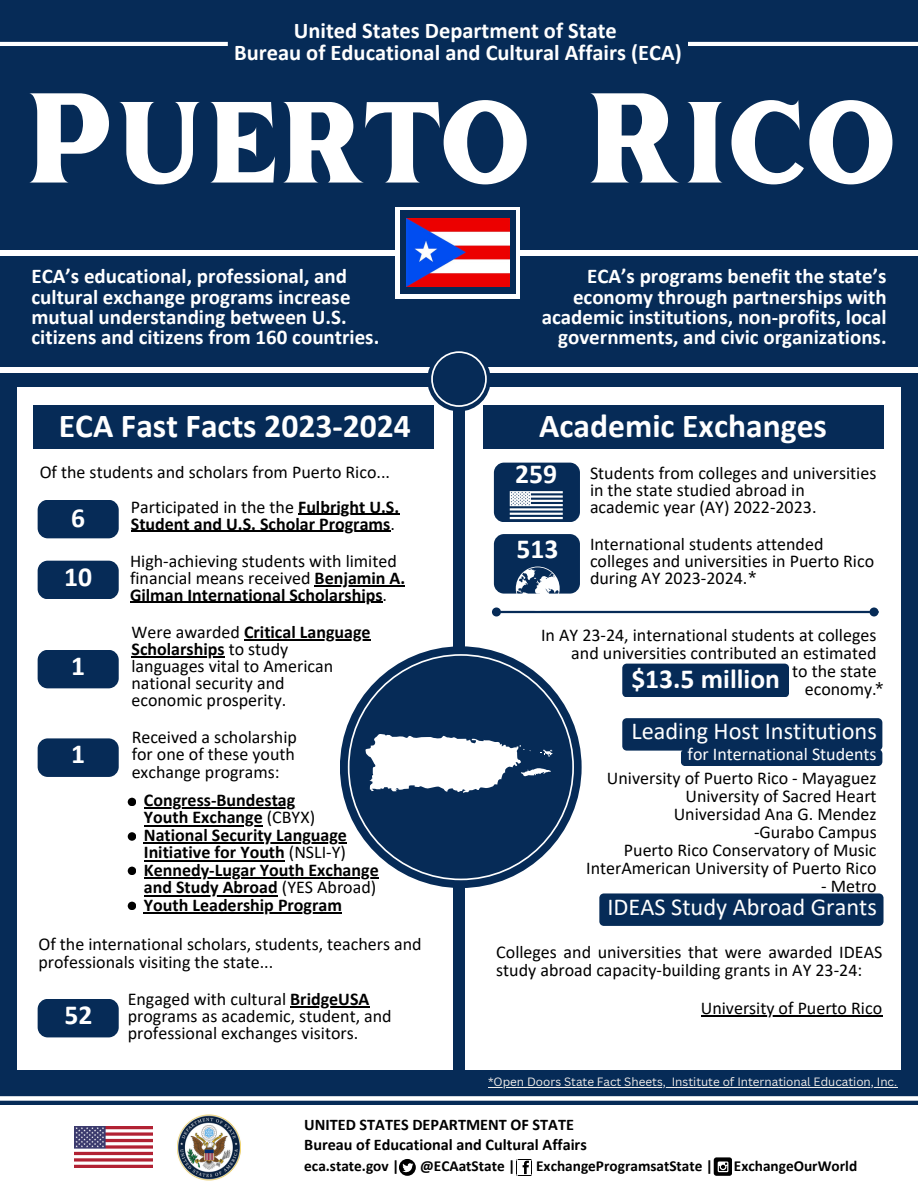
<style>
.page{position:relative;width:918px;height:1188px;background:#062b57}
.page>*{position:absolute;margin:0;border:0;box-sizing:border-box;transform-origin:0 0}
.t1{font:127.5px "Inlander";color:#fff}
.t2{font:700 33.6px "Calibri";color:#fff}
.t3{font:700 27.6px "Calibri";color:#fff}
.t4{font:24.3px "Calibri";color:#fff}
.t5{font:700 22.5px/21.3px "Calibri";color:#fff;text-align:center}
.t6{font:700 21px/20.2px "Calibri";color:#fff;text-align:right}
.t7{font:18px/16.8px "Calibri";color:#000}
.t8{font:700 18px "Calibri";color:#000}
.t9{font:18px "Calibri";color:#fff}
.t10{font:700 16.2px/19.2px "Calibri";color:#000}
.t11{font:700 15.3px "Calibri";color:#000}
.t12{font:11.7px "Canva Sans";color:#f2eeeb}
.s1{font-weight:700}
.s2{font-weight:400}
.s3{font-family:"Canva Sans"}
</style>
<div class="page">
<hr style="left:488px;top:1087px;width:178px;height:1px;background:#f2eeeb">
<hr style="left:672px;top:1087px;width:225px;height:1px;background:#f2eeeb">
<div style="left:465px;top:388px;width:436px;height:682px;background:#fff"></div>
<hr style="left:701px;top:1015px;width:181px;height:2px;background:#000">
<svg style="left:622px;top:718px;width:260px;height:48px;background:#193b64"></svg>
<div style="left:622px;top:664px;width:167px;height:33px;background:#062b57"></div>
<div style="left:599px;top:893px;width:285px;height:33px;background:#062b57"></div>
<div style="left:483px;top:406px;width:401px;height:43px;background:#062b57"></div>
<div style="left:17px;top:388px;width:436px;height:682px;background:#fff"></div>
<div style="left:340px;top:646px;width:242px;height:242px;background:#062b57;border-radius:50%"></div>
<svg style="left:348px;top:654px;width:226px;height:226px"></svg>
<div style="left:33px;top:406px;width:401px;height:43px;background:#062b57"></div>
<div style="left:0;top:367px;width:918px;height:6px;background:#fff"></div>
<div style="left:0;top:251px;width:918px;height:5px;background:#fff"></div>
<svg style="left:427px;top:348px;width:64px;height:63px"></svg>
<svg style="left:431px;top:351px;width:55px;height:55px"></svg>
<div style="left:38px;top:500px;width:81px;height:38px;background:#062b57;border-radius:10px"></div>
<div style="left:38px;top:999px;width:81px;height:38px;background:#062b57;border-radius:10px"></div>
<div style="left:38px;top:561px;width:81px;height:38px;background:#062b57;border-radius:10px"></div>
<div style="left:38px;top:738px;width:81px;height:39px;background:#062b57;border-radius:10px"></div>
<div style="left:38px;top:650px;width:81px;height:38px;background:#062b57;border-radius:10px"></div>
<hr style="left:244px;top:639px;width:127px;height:1px;background:#000">
<hr style="left:132px;top:656px;width:93px;height:1px;background:#000">
<hr style="left:298px;top:514px;width:101px;height:1px;background:#000">
<hr style="left:131px;top:531px;width:259px;height:1px;background:#000">
<hr style="left:501px;top:611px;width:369px;height:2px;background:#062b57">
<div style="left:493px;top:609px;width:7px;height:6px;background:#062b57;border-radius:50%"></div>
<div style="left:492px;top:607px;width:9px;height:9px;border:2px solid #062b57;border-radius:50%"></div>
<div style="left:870px;top:607px;width:9px;height:9px;border:2px solid #062b57;border-radius:50%"></div>
<div style="left:0;top:1096px;width:918px;height:5px;background:#fff"></div>
<div style="left:0;top:1106px;width:918px;height:82px;background:#fff"></div>
<img style="left:177px;top:1114px;width:64px;height:67px">
<img style="left:75px;top:1127px;width:77px;height:40px">
<svg style="left:714px;top:1157px;width:18px;height:18px"></svg>
<svg style="left:718px;top:1162px;width:10px;height:10px"></svg>
<svg style="left:399px;top:1159px;width:17px;height:17px"></svg>
<svg style="left:516px;top:1160px;width:16px;height:16px"></svg>
<div style="left:494px;top:463px;width:86px;height:59px;background:#062b57;border-radius:10px"></div>
<svg style="left:510px;top:491px;width:53px;height:28px"></svg>
<div style="left:494px;top:534px;width:86px;height:60px;background:#062b57;border-radius:10px"></div>
<svg style="left:516px;top:567px;width:44px;height:27px"></svg>
<hr style="left:144px;top:807px;width:151px;height:2px;background:#000">
<hr style="left:144px;top:825px;width:119px;height:2px;background:#000">
<hr style="left:144px;top:842px;width:203px;height:2px;background:#000">
<hr style="left:144px;top:860px;width:141px;height:2px;background:#000">
<hr style="left:144px;top:877px;width:235px;height:2px;background:#000">
<hr style="left:144px;top:895px;width:134px;height:2px;background:#000">
<hr style="left:144px;top:912px;width:198px;height:2px;background:#000">
<div style="left:128px;top:798px;width:8px;height:8px;background:#000;border-radius:50%"></div>
<div style="left:128px;top:867px;width:8px;height:8px;background:#000;border-radius:50%"></div>
<div style="left:128px;top:832px;width:8px;height:9px;background:#000;border-radius:50%"></div>
<div style="left:128px;top:902px;width:8px;height:8px;background:#000;border-radius:50%"></div>
<div style="left:396px;top:207px;width:124px;height:92px;background:#fff"></div>
<div style="left:400px;top:211px;width:116px;height:83px;background:#062b57"></div>
<img style="left:407px;top:219px;width:102px;height:67px">
<svg style="left:365px;top:734px;width:187px;height:59px"></svg>
<hr style="left:315px;top:585px;width:90px;height:1px;background:#000">
<hr style="left:130px;top:602px;width:253px;height:1px;background:#000">
<svg style="left:0;top:42px;width:918px;height:4px"></svg>
<hr style="left:290px;top:1006px;width:79px;height:1px;background:#000">
<p class="t5" style="left:234px;top:22px;width:449px">United States Department of State<br>Bureau of Educational and Cultural Affairs (ECA)</p>
<p class="t1" style="left:22px;top:46px;width:875px">PUERTO RICO</p>
<h3 class="t6" style="left:31px;top:268px;width:349px;text-align:left">ECA’s educational, professional, and cultural exchange programs increase mutual understanding between U.S. citizens and citizens from 160 countries.</h3>
<p class="t2" style="left:59px;top:411px;width:353px">ECA Fast Facts 2023-2024</p>
<p class="t7" style="left:40px;top:465px;width:352px">Of the students and scholars from Puerto Rico...</p>
<p class="t3" style="left:71px;top:506px;width:15px">6</p>
<p class="t3" style="left:64px;top:565px;width:29px">10</p>
<p class="t3" style="left:71px;top:654px;width:15px">1</p>
<p class="t3" style="left:71px;top:743px;width:15px">1</p>
<p class="t7" style="left:131px;top:500px;width:270px">Participated in the the <span class="s1">Fulbright U.S.</span></p>
<p class="t8" style="left:131px;top:516px;width:266px">Student and U.S. Scholar Programs<span class="s2">.</span></p>
<p class="t7" style="left:130px;top:554px;width:277px">High-achieving students with limited financial means received <span class="s1">Benjamin A.</span></p>
<p class="t8" style="left:130px;top:587px;width:259px">Gilman International Scholarships<span class="s2">.</span></p>
<h2 class="t8" style="left:132px;top:625px;width:241px"><span class="s2">Were awarded</span> Critical Language</h2>
<p class="t7" style="left:132px;top:642px;width:203px"><span class="s1">Scholarships</span> to study languages vital to American national security and</p>
<h3 class="t7" style="left:132px;top:693px;width:156px">economic prosperity.</h3>
<p class="t7" style="left:132px;top:730px;width:167px">Received a scholarship</p>
<p class="t7" style="left:132px;top:747px;width:165px">for one of these youth</p>
<p class="t7" style="left:132px;top:765px;width:150px">exchange programs:</p>
<p class="t8" style="left:144px;top:792px;width:153px">Congress-Bundestag</p>
<p class="t8" style="left:144px;top:810px;width:173px">Youth Exchange <span class="s2">(CBYX)</span></p>
<p class="t8" style="left:144px;top:827px;width:205px">National Security Language</p>
<p class="t8" style="left:144px;top:845px;width:204px">Initiative for Youth <span class="s2">(NSLI-Y)</span></p>
<p class="t8" style="left:144px;top:862px;width:236px">Kennedy-Lugar Youth Exchange</p>
<p class="t8" style="left:144px;top:880px;width:234px">and Study Abroad <span class="s2">(YES Abroad)</span></p>
<p class="t8" style="left:144px;top:897px;width:200px">Youth Leadership Program</p>
<p class="t7" style="left:38px;top:936px;width:385px;line-height:18px">Of the international scholars, students, teachers and professionals visiting the state...</p>
<p class="t3" style="left:65px;top:1003px;width:29px">52</p>
<p class="t7" style="left:128px;top:992px;width:243px">Engaged with cultural <span class="s1">BridgeUSA</span></p>
<p class="t7" style="left:128px;top:1009px;width:266px">programs as academic, student, and professional exchanges visitors.</p>
<p class="t6" style="left:542px;top:268px;width:346px">ECA’s programs benefit the state’s economy through partnerships with academic institutions, non-profits, local governments, and civic organizations.</p>
<p class="t2" style="left:539px;top:411px;width:289px">Academic Exchanges</p>
<p class="t7" style="left:590px;top:466px;width:288px">Students from colleges and universities in the state studied abroad in academic year (AY) 2022-2023.</p>
<p class="t7" style="left:590px;top:537px;width:235px">International students attended</p>
<p class="t7" style="left:590px;top:554px;width:286px">colleges and universities in Puerto Rico during AY 2023-2024.<span class="s3">*</span></p>
<p class="t3" style="left:515px;top:463px;width:43px">259</p>
<p class="t3" style="left:516px;top:537px;width:43px">513</p>
<p class="t7" style="left:541px;top:628px;width:337px;line-height:18px;text-align:right">In AY 23-24, international students at colleges and universities contributed an estimated</p>
<p class="t7" style="left:792px;top:664px;width:86px">to the state</p>
<p class="t7" style="left:805px;top:682px;width:80px">economy.<span class="s3">*</span></p>
<p class="t3" style="left:631px;top:667px;width:150px">$13.5 million</p>
<p class="t4" style="left:632px;top:721px;width:247px">Leading Host Institutions</p>
<p class="t9" style="left:688px;top:747px;width:191px">for International Students</p>
<h5 class="t7" style="left:607px;top:771px;width:271px">University of Puerto Rico - Mayaguez</h5>
<p class="t7" style="left:686px;top:789px;width:193px">University of Sacred Heart</p>
<h2 class="t7" style="left:674px;top:807px;width:204px">Universidad Ana G. Mendez</h2>
<p class="t7" style="left:754px;top:825px;width:124px">-Gurabo Campus</p>
<p class="t7" style="left:624px;top:843px;width:254px">Puerto Rico Conservatory of Music</p>
<p class="t7" style="left:586px;top:861px;width:292px">InterAmerican University of Puerto Rico</p>
<p class="t7" style="left:821px;top:879px;width:57px">- Metro</p>
<p class="t4" style="left:608px;top:896px;width:271px">IDEAS Study Abroad Grants</p>
<p class="t7" style="left:496px;top:945px;width:388px;line-height:18px">Colleges and universities that were awarded IDEAS study abroad capacity-building grants in AY 23-24:</p>
<h5 class="t7" style="left:701px;top:1001px;width:183px">University of Puerto Rico</h5>
<p class="t12" style="left:488px;top:1073px;width:179px">*Open Doors State Fact Sheets,</p>
<h1 class="t12" style="left:672px;top:1073px;width:227px">Institute of International Education, Inc.</h1>
<p class="t10" style="left:304px;top:1117px;width:284px">UNITED STATES DEPARTMENT OF STATE<br>Bureau of Educational and Cultural Affairs</p>
<p class="t11" style="left:304px;top:1159px;width:97px">eca.state.gov |</p>
<p class="t11" style="left:420px;top:1159px;width:97px">@ECAatState |</p>
<p class="t11" style="left:536px;top:1159px;width:179px">ExchangeProgramsatState |</p>
<p class="t11" style="left:734px;top:1159px;width:125px">ExchangeOurWorld</p>
</div>
